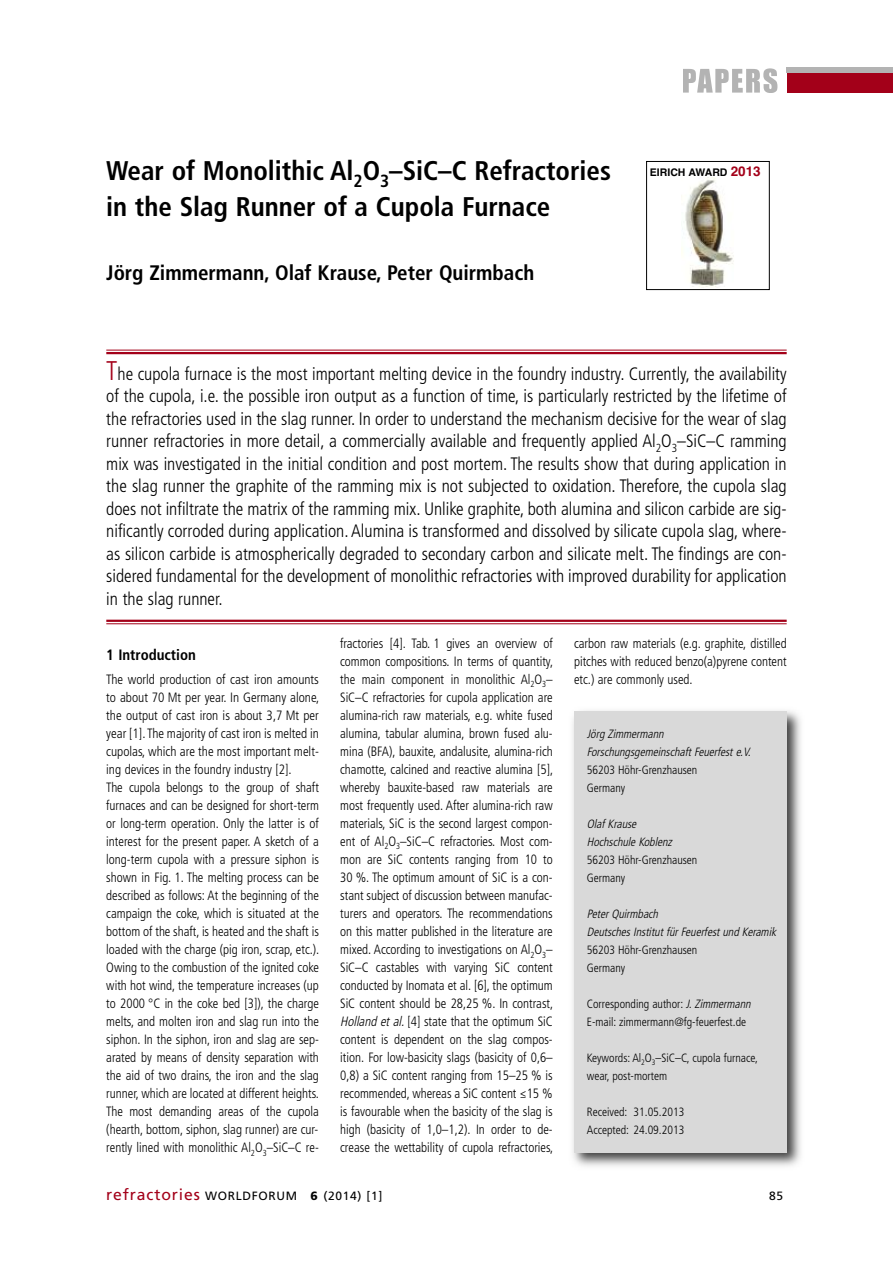
<style>
.page{position:relative;width:893px;height:1263px;background:#fff}
.page>*{position:absolute;margin:0;border:0;box-sizing:border-box;transform-origin:0 0}
.t1{font:700 condensed 27px/36px "Frutiger";color:#000}
.t2{font:700 condensed 21px "Frutiger";color:#000}
.t3{font:300 condensed 18px/22.5px "Frutiger";color:#000;text-align:justify}
.t4{font:700 condensed 15px "Frutiger";color:#000}
.t5{font:300 condensed 13.5px/18px "Frutiger";color:#000;text-align:justify;scale:.96 1}
.t6{font:300 condensed 13.5px/18px "Frutiger";color:#000}
.t7{font:300 condensed 12px/18px "Frutiger";color:#000}
.t8{font:italic 300 condensed 12px/18px "Frutiger";color:#000}
.t9{font:12px "Frutiger";letter-spacing:.055em;color:#000}
.t10{font:700 10.5px "Helvetica";color:#000}
.s1{font-size:13.5px;color:#a30019}
.s2{font-size:27px;color:#a30019}
.s3{font-style:italic}
.s4{font-family:"Adobe Garamond Pro";font-weight:400;font-style:italic;font-stretch:normal}
.s5{font-size:15.75px;color:#a30019}
.s6{font-weight:900}
</style>
<div class="page">
<div style="left:787px;top:73px;width:106px;height:20px;background:#a30019"></div>
<div style="left:787px;top:68px;width:106px;height:5px;background:#b3b3b3"></div>
<svg style="left:683px;top:68px;width:94px;height:25px"></svg>
<img style="left:572px;top:710px;width:229px;height:457px">
<div style="left:574px;top:711px;width:213px;height:441px;background:#d9d9d9"></div>
<hr style="left:106px;top:350px;width:681px;height:1px;background:#a30019">
<hr style="left:106px;top:352px;width:681px;height:2px;background:#a30019">
<hr style="left:106px;top:620px;width:681px;height:2px;background:#a30019">
<hr style="left:106px;top:623px;width:681px;height:1px;background:#a30019">
<img style="left:681px;top:178px;width:53px;height:109px">
<div style="left:646px;top:161px;width:123px;height:129px;border:1px solid #000"></div>
<h1 class="t1" style="left:106px;top:155px;width:506px">Wear of Monolithic Al<sub>2</sub>O<sub>3</sub>–SiC–C Refractories in the Slag Runner of a Cupola Furnace</h1>
<h2 class="t2" style="left:106px;top:264px;width:429px">Jörg Zimmermann, Olaf Krause, Peter Quirmbach</h2>
<p class="t10" style="left:650px;top:166px;width:112px">EIRICH AWARD <span class="s1">2013</span></p>
<p class="t3" style="left:106px;top:364px;width:682px"><span class="s2">T</span>he cupola furnace is the most important melting device in the foundry industry. Currently, the availability of the cupola, i.e. the possible iron output as a function of time, is particularly restricted by the lifetime of the refractories used in the slag runner. In order to understand the mechanism decisive for the wear of slag runner refractories in more detail, a commercially available and frequently applied Al<sub>2</sub>O<sub>3</sub>–SiC–C ramming mix was investigated in the initial condition and post mortem. The results show that during application in the slag runner the graphite of the ramming mix is not subjected to oxidation. Therefore, the cupola slag does not infiltrate the matrix of the ramming mix. Unlike graphite, both alumina and silicon carbide are sig&shy;nificantly corroded during application. Alumina is transformed and dissolved by silicate cupola slag, where&shy;as silicon carbide is atmospherically degraded to secondary carbon and silicate melt. The findings are con&shy;sidered fundamental for the development of monolithic refractories with improved durability for application in the slag runner.</p>
<p class="t5" style="left:574px;top:635px;width:223px">carbon raw materials (e.g. graphite, distilled pitches with reduced benzo(a)pyrene content etc.) are commonly used.</p>
<p class="t5" style="left:340px;top:635px;width:223px">fractories [4]. Tab. 1 gives an overview of common compositions. In terms of quantity, the main component in monolithic Al<sub>2</sub>O<sub>3</sub>– SiC–C refractories for cupola application are alumina-rich raw materials, e.g. white fused alumina, tabular alumina, brown fused alu&shy;mina (BFA), bauxite, andalusite, alumina-rich chamotte, calcined and reactive alumina [5], whereby bauxite-based raw materials are most frequently used. After alumina-rich raw materials, SiC is the second largest compon&shy;ent of Al<sub>2</sub>O<sub>3</sub>–SiC–C refractories. Most com&shy;mon are SiC contents ranging from 10 to 30 %. The optimum amount of SiC is a con&shy;stant subject of discussion between manufac&shy;turers and operators. The recommendations on this matter published in the literature are mixed. According to investigations on Al<sub>2</sub>O<sub>3</sub>– SiC–C castables with varying SiC content conducted by Inomata et al. [6], the optimum SiC content should be 28,25 %. In contrast, <span class="s3">Hollandetal.</span>[4] state that the optimum SiC content is dependent on the slag compos&shy;ition. For low-basicity slags (basicity of 0,6– 0,8) a SiC content ranging from 15–25 % is recommended, whereas a SiC content <span class="s4">≤</span>15 % is favourable when the basicity of the slag is high (basicity of 1,0–1,2). In order to de&shy;crease the wettability of cupola refractories,</p>
<p class="t4" style="left:106px;top:649px;width:91px">1 Introduction</p>
<p class="t6" style="left:106px;top:671px;width:215px">The world production of cast iron amounts to about 70 Mt per year. In Germany alone, the output of cast iron is about 3,7 Mt per year [1]. The majority of cast iron is melted in cupolas, which are the most important melt&shy;ing devices in the foundry industry [2].<br>The cupola belongs to the group of shaft furnaces and can be designed for short-term or long-term operation. Only the latter is of interest for the present paper. A sketch of a long-term cupola with a pressure siphon is shown in Fig. 1. The melting process can be described as follows: At the beginning of the campaign the coke, which is situated at the bottom of the shaft, is heated and the shaft is loaded with the charge (pig iron, scrap, etc.).<br>Owing to the combustion of the ignited coke with hot wind, the temperature increases (up to 2000 °C in the coke bed [3]), the charge melts, and molten iron and slag run into the siphon. In the siphon, iron and slag are sep&shy;arated by means of density separation with the aid of two drains, the iron and the slag runner, which are located at different heights.<br>The most demanding areas of the cupola (hearth, bottom, siphon, slag runner) are cur&shy;rently lined with monolithic Al<sub>2</sub>O<sub>3</sub>–SiC–C re-</p>
<p class="t8" style="left:587px;top:726px;width:168px">Jörg Zimmermann<br>Forschungsgemeinschaft Feuerfest e.V.</p>
<p class="t7" style="left:587px;top:762px;width:112px">56203 Höhr-Grenzhausen<br>Germany</p>
<p class="t8" style="left:587px;top:816px;width:89px">Olaf Krause<br>Hochschule Koblenz</p>
<p class="t7" style="left:587px;top:852px;width:112px">56203 Höhr-Grenzhausen<br>Germany</p>
<p class="t8" style="left:587px;top:906px;width:193px">Peter Quirmbach<br>Deutsches Institut für Feuerfest und Keramik</p>
<p class="t7" style="left:587px;top:942px;width:112px">56203 Höhr-Grenzhausen<br>Germany</p>
<p class="t7" style="left:587px;top:996px;width:168px">Corresponding author: <span class="s3">J.Zimmermann<br></span>E-mail: zimmermann@fg-feuerfest.de</p>
<p class="t7" style="left:587px;top:1050px;width:173px">Keywords: Al<sub>2</sub>O<sub>3</sub>–SiC–C, cupola furnace, wear, post-mortem</p>
<p class="t7" style="left:587px;top:1104px;width:99px">Received: 31.05.2013<br>Accepted: 24.09.2013</p>
<p class="t9" style="left:106px;top:1191px;width:278px"><span class="s5">refractories</span> WORLDFORUM <span class="s6">6</span> (2014) [1]</p>
<p class="t9" style="left:769px;top:1191px;width:15px">85</p>
</div>
